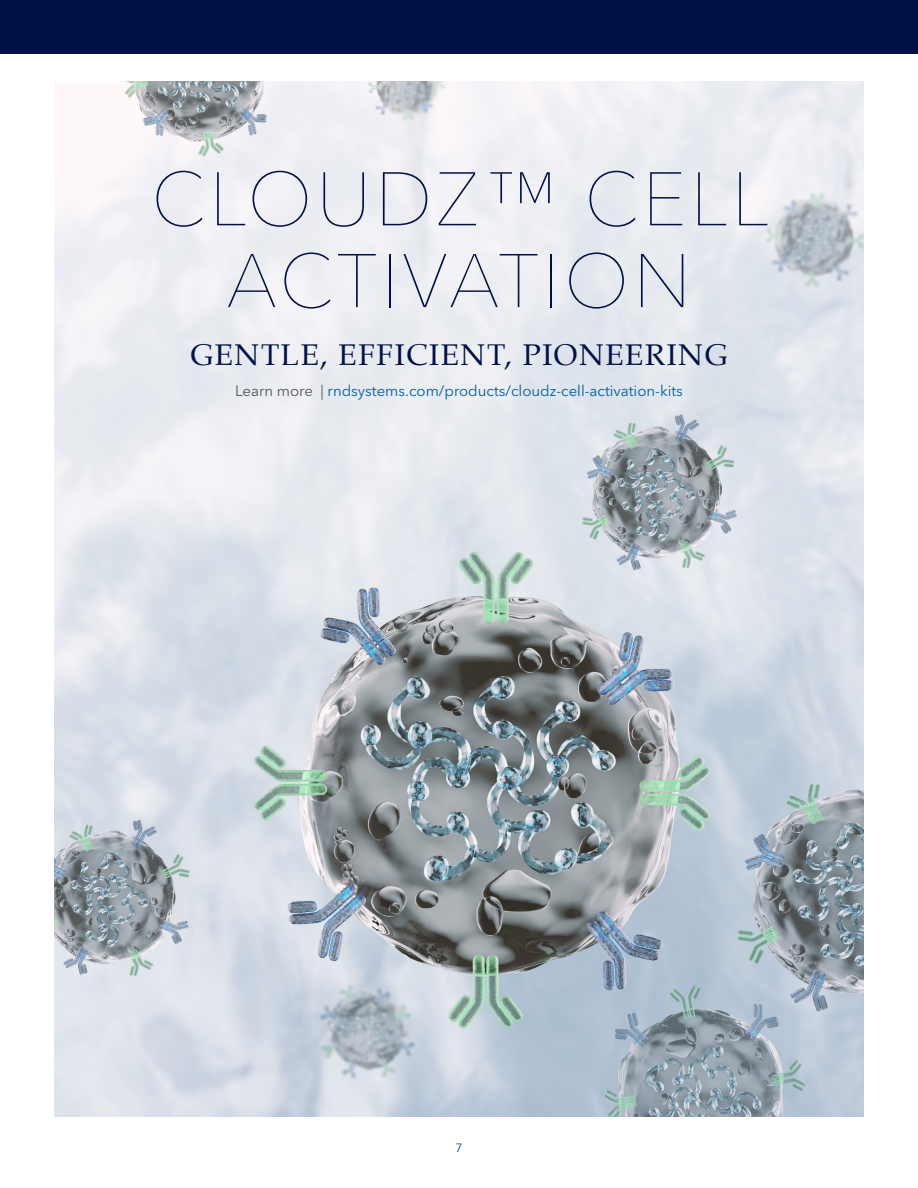
<style>
.page{position:relative;width:918px;height:1188px;background:#fff}
.page>*{position:absolute;margin:0;border:0;box-sizing:border-box;transform-origin:0 0}
.NL_Cover_Title_light{font:200 75px "Avenir Next LT Pro";letter-spacing:.05em;color:#001145}
.NL_Cover_Subtitle_li{font:30px "Palatino";letter-spacing:.05em;color:#001145}
.NL_CTA{font:15px "Avenir Next LT Pro";color:#005e9e}
.t1{font:12px "Avenir Next LT Pro";color:#004c97}
.s1{color:#52575f}
</style>
<div class="page">
<div style="left:0;top:0;width:918px;height:54px;background:#001145"></div>
<img style="left:54px;top:81px;width:810px;height:1036px">
<p class="NL_Cover_Title_light" style="left:151px;top:154px;width:619px">CLOUDZ™ CELL</p>
<p class="NL_Cover_Title_light" style="left:227px;top:236px;width:466px">ACTIVATION</p>
<p class="NL_Cover_Subtitle_li" style="left:190px;top:330px;width:539px">GENTLE, EFFICIENT, PIONEERING</p>
<p class="NL_CTA" style="left:235px;top:382px;width:449px"><span class="s1">Learn more |</span> rndsystems.com/products/cloudz-cell-activation-kits</p>
<p class="t1" style="left:456px;top:1140px;width:8px">7</p>
</div>
